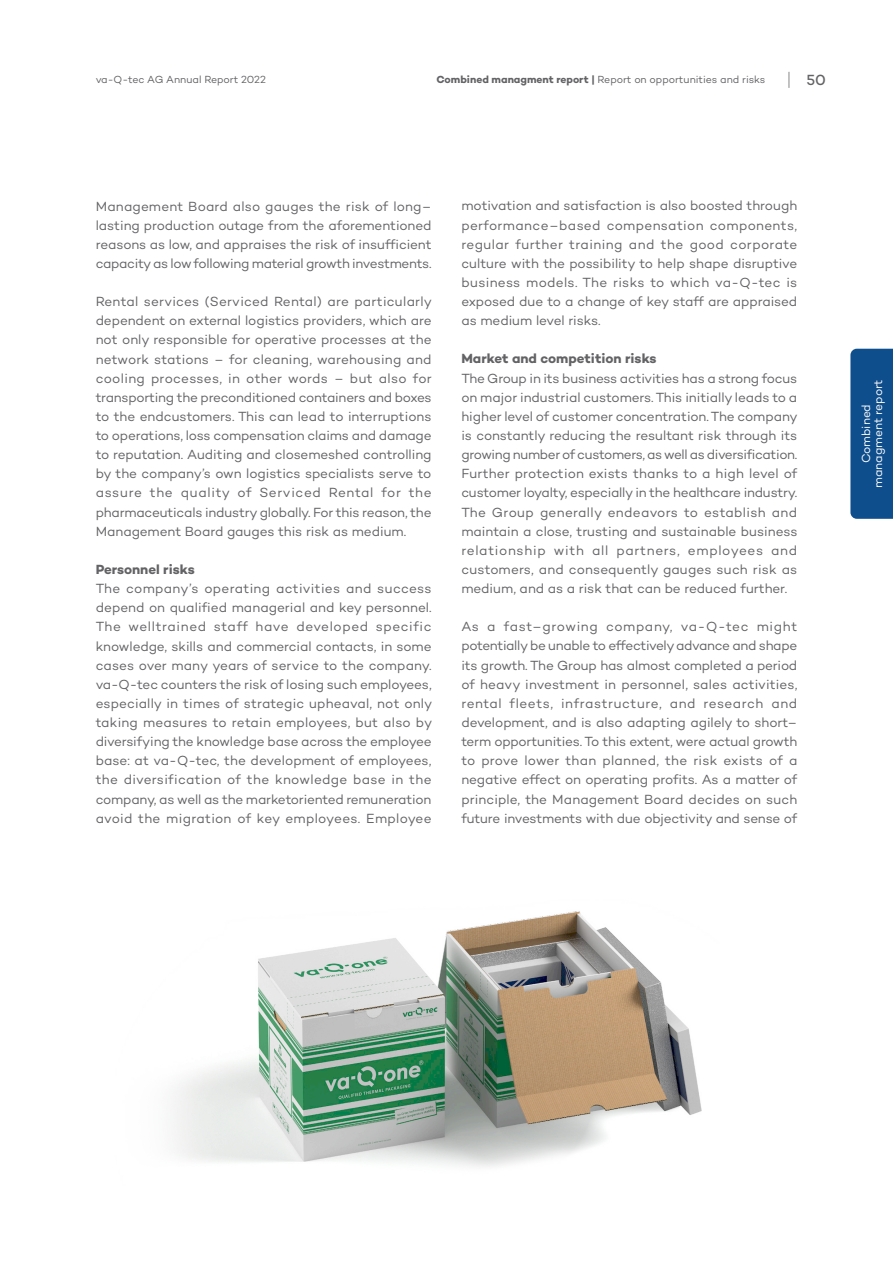
<style>
.page{position:relative;width:893px;height:1263px;background:#fff}
.page>*{position:absolute;margin:0;border:0;box-sizing:border-box;transform-origin:0 0}
.t1{font:500 15px "Campton";color:#636366}
.t2{font:13.5px/19.2px "Campton";letter-spacing:-.01em;color:#636366;text-align:justify}
.t3{font:700 13.5px "Campton";color:#636366}
.t4{font:12px/12px "Campton";letter-spacing:-.005em;color:#fff;text-align:center}
.t5{font:10.5px "Campton";letter-spacing:-.005em;color:#636366}
.s1{font-weight:700}
.s2{font-weight:300;font-size:18px}
</style>
<div class="page">
<img style="left:172px;top:911px;width:530px;height:256px">
<div style="left:850px;top:349px;width:43px;height:170px;background:#0f4e8c"></div>
<p class="t5" style="left:96px;top:73px;width:172px">va-Q-tec AG Annual Report 2022</p>
<p class="t5" style="left:436px;top:73px;width:330px"><span class="s1">Combined managment report |</span> Report on opportunities and risks</p>
<p class="t1" style="left:787px;top:70px;width:41px"><span class="s2">|</span> 50</p>
<p class="t2" style="left:96px;top:196px;width:337px">Management Board also gauges the risk of long– lasting production outage from the aforementioned reasons as low, and appraises the risk of insufficient capacity as low following material growth investments.</p>
<p class="t2" style="left:96px;top:292px;width:338px">Rental services (Serviced Rental) are particularly dependent on external logistics providers, which are not only responsible for operative processes at the network stations – for cleaning, warehousing and cooling processes, in other words – but also for transporting the preconditioned containers and boxes to the endcustomers. This can lead to interruptions to operations, loss compensation claims and damage to reputation. Auditing and closemeshed controlling by the company’s own logistics specialists serve to assure the quality of Serviced Rental for the pharmaceuticals industry globally. For this reason, the Management Board gauges this risk as medium.</p>
<p class="t3" style="left:96px;top:561px;width:101px">Personnel risks</p>
<p class="t2" style="left:96px;top:579px;width:338px">The company’s operating activities and success depend on qualified managerial and key personnel.<br>The welltrained staff have developed specific knowledge, skills and commercial contacts, in some cases over many years of service to the company. va-Q-tec counters the risk of losing such employees, especially in times of strategic upheaval, not only taking measures to retain employees, but also by diversifying the knowledge base across the employee base: at va-Q-tec, the development of employees, the diversification of the knowledge base in the company, as well as the marketoriented remuneration avoid the migration of key employees. Employee</p>
<p class="t2" style="left:461px;top:196px;width:337px">motivation and satisfaction is also boosted through performance–based compensation components, regular further training and the good corporate culture with the possibility to help shape disruptive business models. The risks to which va-Q-tec is exposed due to a change of key staff are appraised as medium level risks.</p>
<p class="t3" style="left:461px;top:350px;width:197px">Market and competition risks</p>
<p class="t2" style="left:461px;top:368px;width:338px">The Group in its business activities has a strong focus on major industrial customers. This initially leads to a higher level of customer concentration. The company is constantly reducing the resultant risk through its growing number of customers, as well as diversification.<br>Further protection exists thanks to a high level of customer loyalty, especially in the healthcare industry.<br>The Group generally endeavors to establish and maintain a close, trusting and sustainable business relationship with all partners, employees and customers, and consequently gauges such risk as medium, and as a risk that can be reduced further.</p>
<p class="t2" style="left:461px;top:617px;width:338px">As a fast–growing company, va-Q-tec might potentially be unable to effectively advance and shape its growth. The Group has almost completed a period of heavy investment in personnel, sales activities, rental fleets, infrastructure, and research and development, and is also adapting agilely to short– term opportunities. To this extent, were actual growth to prove lower than planned, the risk exists of a negative effect on operating profits. As a matter of principle, the Management Board decides on such future investments with due objectivity and sense of</p>
<p class="t4" style="left:860px;top:488px;width:110px;rotate:-90deg">Combined managment report</p>
</div>
